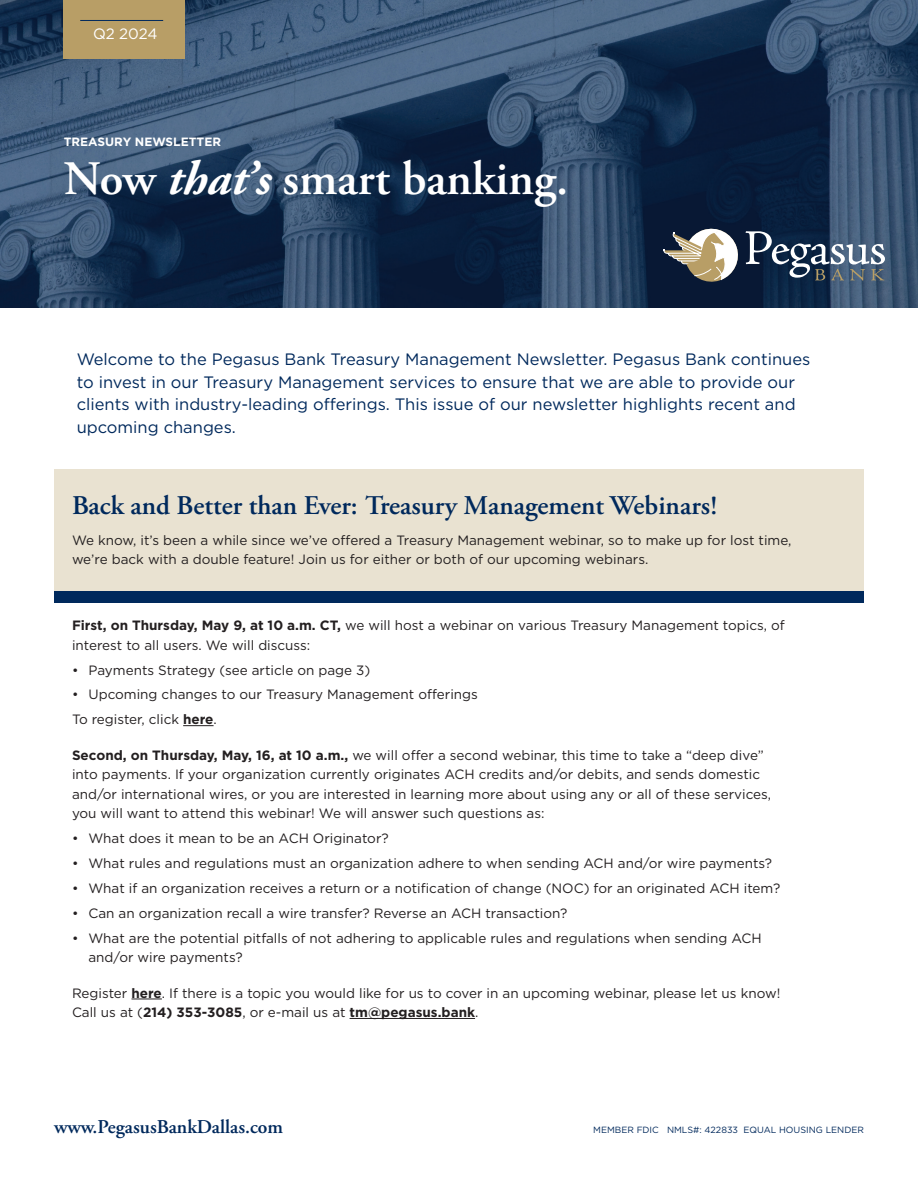
<style>
.page{position:relative;width:918px;height:1188px;background:#fff}
.page>*{position:absolute;margin:0;border:0;box-sizing:border-box;transform-origin:0 0}
.t1{font:600 48px "Adobe Garamond Pro";color:#fff}
.t2{font:600 27px "Adobe Garamond Pro";color:#00295c}
.t3{font:600 19.5px "Adobe Garamond Pro";color:#00295c}
.t4{font:16.5px/22.5px "Gotham";color:#00295c}
.t5{font:15px "Gotham";letter-spacing:-.005em;color:#fff}
.t6{font:13.5px/19.5px "Gotham";color:#231f20}
.t7{font:700 12px "Gotham";color:#fff}
.t8{font:9px "Gotham";color:#00295c}
.s1{font-weight:700;font-style:italic}
.s2{font-weight:700}
</style>
<div class="page">
<img style="left:0;top:0;width:918px;height:308px">
<div style="left:64px;top:0;width:121px;height:58px;background:#b89e66"></div>
<hr style="left:80px;top:20px;width:83px;height:1px;background:#00295c">
<svg style="left:663px;top:226px;width:222px;height:59px"></svg>
<div style="left:54px;top:469px;width:810px;height:126px;background:#e9e2d1"></div>
<div style="left:54px;top:591px;width:810px;height:12px;background:#00295c"></div>
<hr style="left:183px;top:725px;width:31px;height:1px;background:#231f20">
<hr style="left:131px;top:999px;width:31px;height:1px;background:#231f20">
<hr style="left:350px;top:1018px;width:125px;height:1px;background:#231f20">
<p class="t5" style="left:93px;top:24px;width:66px">Q2 2024</p>
<p class="t7" style="left:64px;top:134px;width:159px">TREASURY NEWSLETTER</p>
<h1 class="t1" style="left:64px;top:151px;width:506px">Now <span class="s1">that’s</span> smart banking.</h1>
<p class="t4" style="left:77px;top:348px;width:735px">Welcome to the Pegasus Bank Treasury Management Newsletter. Pegasus Bank continues to invest in our Treasury Management services to ensure that we are able to provide our clients with industry-leading offerings. This issue of our newsletter highlights recent and upcoming changes.</p>
<h2 class="t2" style="left:72px;top:490px;width:647px">Back and Better than Ever: Treasury Management Webinars!</h2>
<p class="t6" style="left:72px;top:530px;width:721px">We know, it’s been a while since we’ve offered a Treasury Management webinar, so to make up for lost time, we’re back with a double feature! Join us for either or both of our upcoming webinars.</p>
<p class="t6" style="left:72px;top:615px;width:714px"><span class="s2">First, on Thursday, May 9, at 10 a.m. CT,</span> we will host a webinar on various Treasury Management topics, of interest to all users. We will discuss:</p>
<p class="t6" style="left:72px;top:660px;width:300px">• Payments Strategy (see article on page 3)</p>
<p class="t6" style="left:72px;top:682px;width:407px;line-height:24.9px">• Upcoming changes to our Treasury Management offerings<br>To register, click <span class="s2">here</span>.</p>
<p class="t6" style="left:72px;top:745px;width:701px"><span class="s2">Second, on Thursday, May, 16, at 10 a.m.,</span> we will offer a second webinar, this time to take a “deep dive” into payments. If your organization currently originates ACH credits and/or debits, and sends domestic and/or international wires, or you are interested in learning more about using any or all of these services, you will want to attend this webinar! We will answer such questions as:</p>
<p class="t6" style="left:72px;top:828px;width:318px">• What does it mean to be an ACH Originator?</p>
<p class="t6" style="left:72px;top:853px;width:701px">• What rules and regulations must an organization adhere to when sending ACH and/or wire payments?</p>
<p class="t6" style="left:72px;top:878px;width:710px">• What if an organization receives a return or a notification of change (NOC) for an originated ACH item?</p>
<p class="t6" style="left:72px;top:903px;width:497px">• Can an organization recall a wire transfer? Reverse an ACH transaction?</p>
<p class="t6" style="left:88px;top:928px;width:675px;text-indent:-16px">• What are the potential pitfalls of not adhering to applicable rules and regulations when sending ACH and/or wire payments?</p>
<p class="t6" style="left:72px;top:983px;width:710px">Register <span class="s2">here</span>. If there is a topic you would like for us to cover in an upcoming webinar, please let us know!<br>Call us at (<span class="s2">214) 353-3085</span>, or e-mail us at <span class="s2">tm@pegasus.bank</span>.</p>
<h3 class="t3" style="left:54px;top:1116px;width:231px">www.PegasusBankDallas.com</h3>
<p class="t8" style="left:593px;top:1125px;width:272px">MEMBER FDIC NMLS#: 422833 EQUAL HOUSING LENDER</p>
</div>
